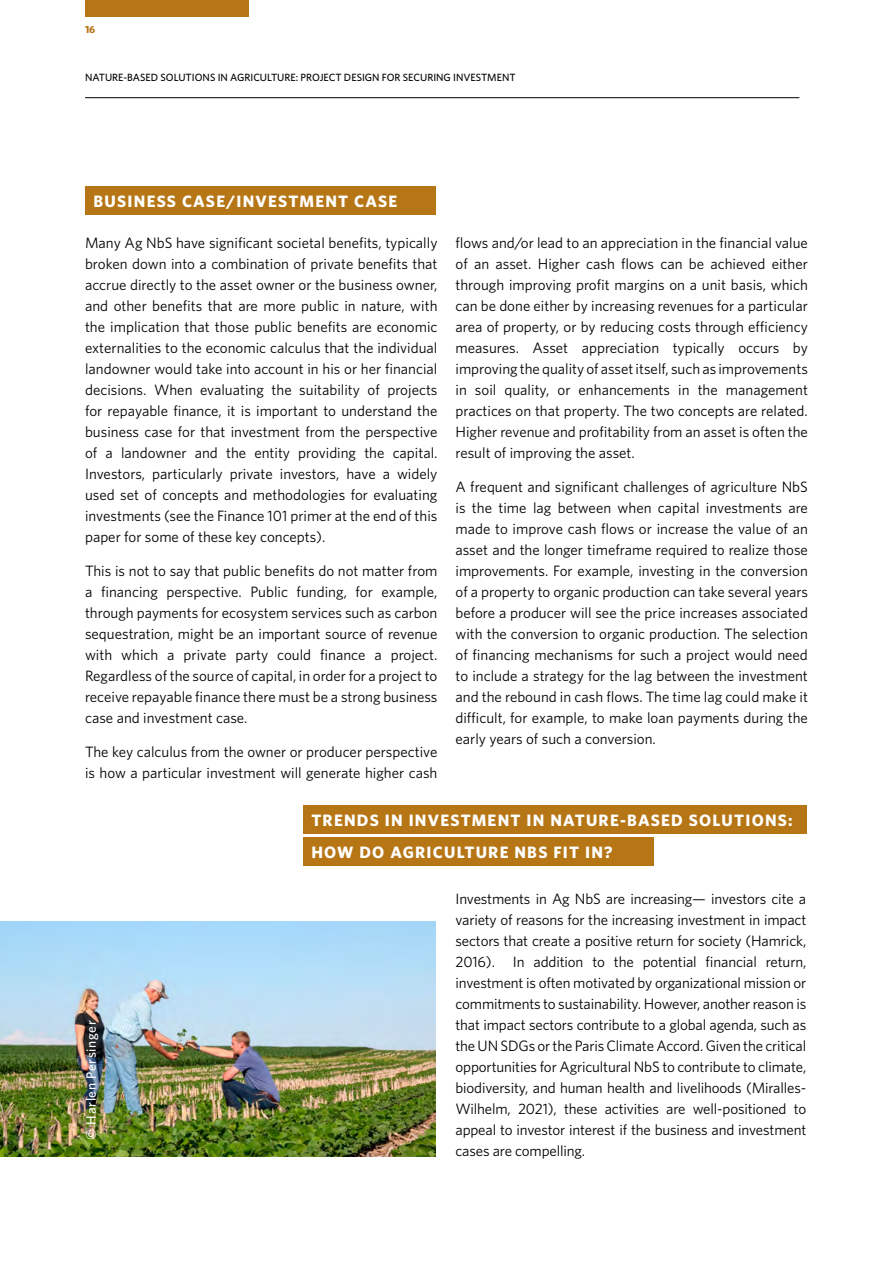
<style>
.page{position:relative;width:893px;height:1263px;background:#fff}
.page>*{position:absolute;margin:0;border:0;box-sizing:border-box;transform-origin:0 0}
.t1{font:700 16.5px/32.2px "Whitney";letter-spacing:.075em;color:#fff}
.t2{font:15px/21px "Whitney";color:#000;text-align:justify}
.t3{font:500 13.5px "Whitney";letter-spacing:.05em;color:#fff}
.t4{font:500 10.5px "Whitney";color:#000}
.t5{font:700 10.5px "Whitney";color:#b67615}
</style>
<div class="page">
<hr style="left:85px;top:97px;width:714px;height:1px;background:#000">
<div style="left:85px;top:0;width:163px;height:17px;background:#b67615"></div>
<div style="left:85px;top:186px;width:351px;height:29px;background:#b67615"></div>
<div style="left:303px;top:805px;width:503px;height:29px;background:#b67615"></div>
<div style="left:303px;top:838px;width:351px;height:28px;background:#b67615"></div>
<img style="left:0;top:921px;width:436px;height:236px">
<p class="t5" style="left:85px;top:22px;width:12px">16</p>
<p class="t4" style="left:85px;top:71px;width:432px">NATURE-BASED SOLUTIONS IN AGRICULTURE: PROJECT DESIGN FOR SECURING INVESTMENT</p>
<p class="t1" style="left:94px;top:185px;width:305px">BUSINESS CASE/INVESTMENT CASE</p>
<p class="t2" style="left:85px;top:232px;width:354px">Many Ag NbS have significant societal benefits, typically broken down into a combination of private benefits that accrue directly to the asset owner or the business owner, and other benefits that are more public in nature, with the implication that those public benefits are economic externalities to the economic calculus that the individual landowner would take into account in his or her financial decisions. When evaluating the suitability of projects for repayable finance, it is important to understand the business case for that investment from the perspective of a landowner and the entity providing the capital.<br>Investors, particularly private investors, have a widely used set of concepts and methodologies for evaluating investments (see the Finance 101 primer at the end of this paper for some of these key concepts).</p>
<p class="t2" style="left:85px;top:560px;width:354px">This is not to say that public benefits do not matter from a financing perspective. Public funding, for example, through payments for ecosystem services such as carbon sequestration, might be an important source of revenue with which a private party could finance a project.<br>Regardless of the source of capital, in order for a project to receive repayable finance there must be a strong business case and investment case.</p>
<p class="t2" style="left:85px;top:740px;width:354px">The key calculus from the owner or producer perspective is how a particular investment will generate higher cash</p>
<p class="t2" style="left:455px;top:232px;width:354px">flows and/or lead to an appreciation in the financial value of an asset. Higher cash flows can be achieved either through improving profit margins on a unit basis, which can be done either by increasing revenues for a particular area of property, or by reducing costs through efficiency measures. Asset appreciation typically occurs by improving the quality of asset itself, such as improvements in soil quality, or enhancements in the management practices on that property. The two concepts are related.<br>Higher revenue and profitability from an asset is often the result of improving the asset.</p>
<p class="t2" style="left:455px;top:476px;width:354px">A frequent and significant challenges of agriculture NbS is the time lag between when capital investments are made to improve cash flows or increase the value of an asset and the longer timeframe required to realize those improvements. For example, investing in the conversion of a property to organic production can take several years before a producer will see the price increases associated with the conversion to organic production. The selection of financing mechanisms for such a project would need to include a strategy for the lag between the investment and the rebound in cash flows. The time lag could make it difficult, for example, to make loan payments during the early years of such a conversion.</p>
<p class="t3" style="left:82px;top:1140px;width:121px;rotate:-90deg">© Harlen Persinger</p>
<p class="t1" style="left:311px;top:804px;width:483px">TRENDS IN INVESTMENT IN NATURE-BASED SOLUTIONS:<br>HOW DO AGRICULTURE NBS FIT IN?</p>
<p class="t2" style="left:455px;top:888px;width:352px">Investments in Ag NbS are increasing— investors cite a variety of reasons for the increasing investment in impact sectors that create a positive return for society (Hamrick, 2016). In addition to the potential financial return, investment is often motivated by organizational mission or commitments to sustainability. However, another reason is that impact sectors contribute to a global agenda, such as the UN SDGs or the Paris Climate Accord. Given the critical opportunities for Agricultural NbS to contribute to climate, biodiversity, and human health and livelihoods (Miralles-Wilhelm, 2021), these activities are well-positioned to appeal to investor interest if the business and investment cases are compelling.</p>
</div>
